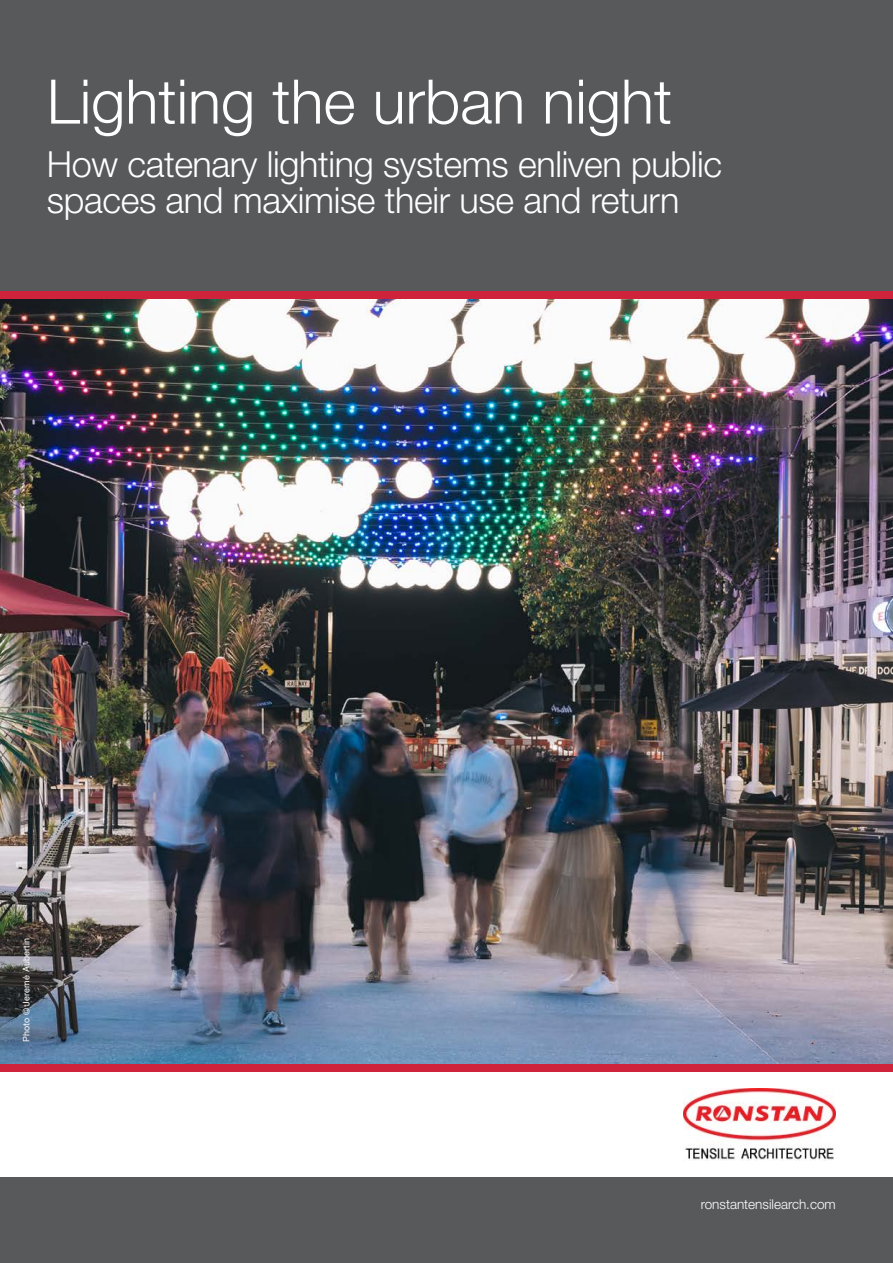
<style>
.page{position:relative;width:893px;height:1263px;background:#fff}
.page>*{position:absolute;margin:0;border:0;box-sizing:border-box;transform-origin:0 0}
.t1{font:300 61.5px "Helvetica Neue LT Std";color:#fff}
.t2{font:300 36px/36px "Helvetica Neue LT Std";letter-spacing:-.01em;color:#fff}
.BC{font:300 13.5px "Helvetica Neue LT Std";color:#fff}
.t3{font:9px "Helvetica";letter-spacing:.01em;color:#fff}
.s1{font-family:"Helvetica Neue LT Std"}
</style>
<div class="page">
<div style="left:0;top:0;width:893px;height:1071px;background:#58595b"></div>
<div style="left:0;top:1177px;width:893px;height:86px;background:#58595b"></div>
<img style="left:0;top:299px;width:893px;height:765px">
<img style="left:684px;top:1089px;width:152px;height:71px">
<div style="left:0;top:1064px;width:893px;height:7px;background:#ce233b"></div>
<div style="left:0;top:291px;width:893px;height:8px;background:#ce233b"></div>
<p class="t1" style="left:47px;top:64px;width:627px">Lighting the urban night</p>
<p class="t2" style="left:47px;top:145px;width:677px">How catenary lighting systems enliven public spaces and maximise their use and return</p>
<p class="t3" style="left:20px;top:1042px;width:106px;rotate:-90deg"><span class="s1">Photo ©</span> Jeremé Aubertin</p>
<p class="BC" style="left:701px;top:1196px;width:137px">ronstantensilearch.com</p>
</div>
